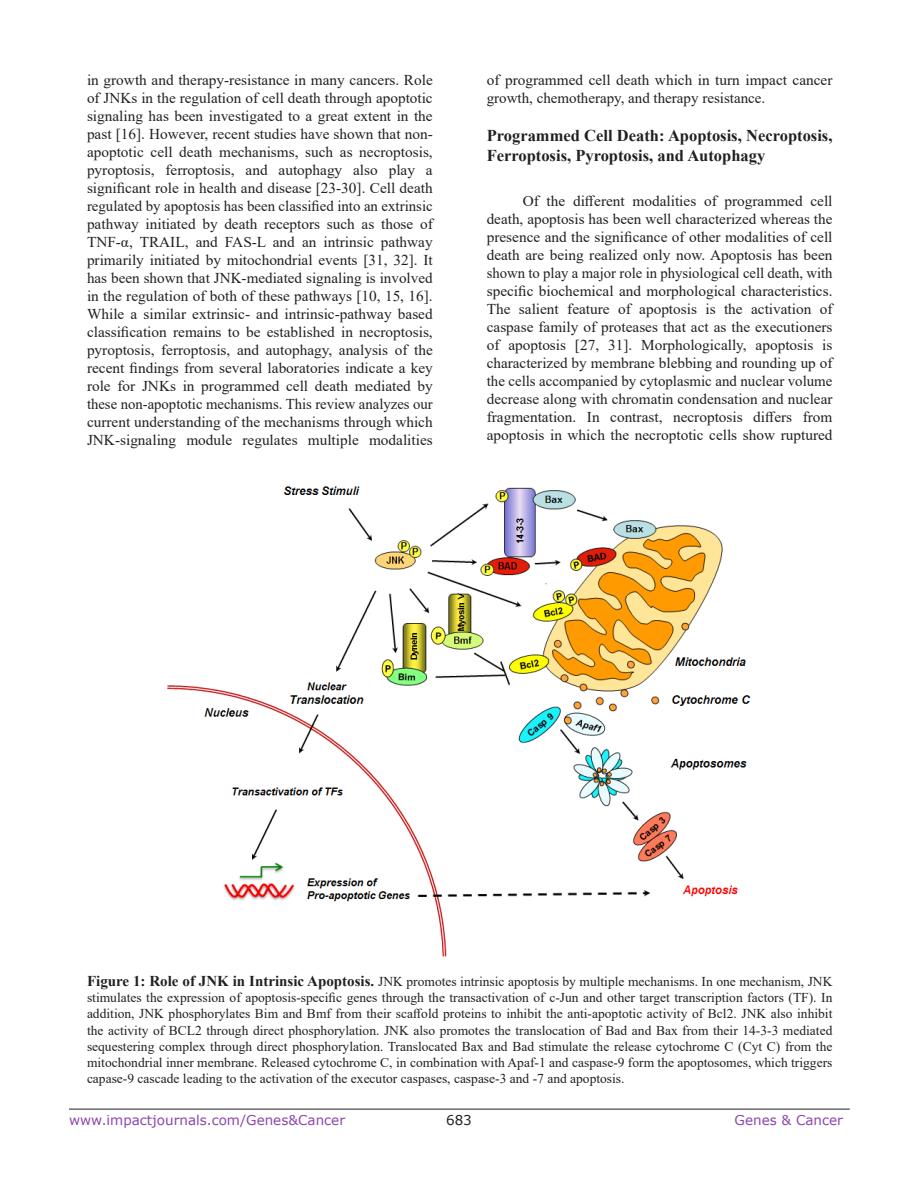
<style>
.page{position:relative;width:918px;height:1188px;background:#fff}
.page>*{position:absolute;margin:0;border:0;box-sizing:border-box;transform-origin:0 0}
.SubHeading{font:700 16.5px/19.8px "Times New Roman";color:#221f22}
.BodyText{font:15px/18px "Times New Roman";color:#221f22;text-align:justify}
.FigureText{font:13.5px/16.2px "Times New Roman";color:#221f22;text-align:justify}
.t1{font:13.5px "Verdana";color:#8e44ad}
.t2{font:13.5px "Verdana";color:#221f22}
.s1{font-weight:700;font-size:15px}
</style>
<div class="page">
<hr style="left:69px;top:1109px;width:781px;height:1px;background:#231f20">
<img style="left:168px;top:486px;width:583px;height:470px">
<p class="BodyText" style="left:87px;top:71px;width:347px">in growth and therapy-resistance in many cancers. Role of JNKs in the regulation of cell death through apoptotic signaling has been investigated to a great extent in the past [16]. However, recent studies have shown that non&shy;apoptotic cell death mechanisms, such as necroptosis, pyroptosis, ferroptosis, and autophagy also play a significant role in health and disease [23-30]. Cell death regulated by apoptosis has been classified into an extrinsic pathway initiated by death receptors such as those of TNF-α, TRAIL, and FAS-L and an intrinsic pathway primarily initiated by mitochondrial events [31, 32]. It has been shown that JNK-mediated signaling is involved in the regulation of both of these pathways [10, 15, 16].<br>While a similar extrinsic- and intrinsic-pathway based classification remains to be established in necroptosis, pyroptosis, ferroptosis, and autophagy, analysis of the recent findings from several laboratories indicate a key role for JNKs in programmed cell death mediated by these non-apoptotic mechanisms. This review analyzes our current understanding of the mechanisms through which JNK-signaling module regulates multiple modalities</p>
<p class="BodyText" style="left:487px;top:71px;width:347px">of programmed cell death which in turn impact cancer growth, chemotherapy, and therapy resistance.</p>
<p class="SubHeading" style="left:487px;top:125px;width:347px">Programmed Cell Death: Apoptosis, Necroptosis,<br>Ferroptosis, Pyroptosis, and Autophagy</p>
<p class="BodyText" style="left:487px;top:192px;width:347px;text-indent:36px">Of the different modalities of programmed cell death, apoptosis has been well characterized whereas the presence and the significance of other modalities of cell death are being realized only now. Apoptosis has been shown to play a major role in physiological cell death, with specific biochemical and morphological characteristics.<br>The salient feature of apoptosis is the activation of caspase family of proteases that act as the executioners of apoptosis [27, 31]. Morphologically, apoptosis is characterized by membrane blebbing and rounding up of the cells accompanied by cytoplasmic and nuclear volume decrease along with chromatin condensation and nuclear fragmentation. In contrast, necroptosis differs from apoptosis in which the necroptotic cells show ruptured</p>
<p class="FigureText" style="left:87px;top:973px;width:747px"><span class="s1">Figure 1: Role of JNK in Intrinsic Apoptosis.</span> JNK promotes intrinsic apoptosis by multiple mechanisms. In one mechanism, JNK stimulates the expression of apoptosis-specific genes through the transactivation of c-Jun and other target transcription factors (TF). In addition, JNK phosphorylates Bim and Bmf from their scaffold proteins to inhibit the anti-apoptotic activity of Bcl2. JNK also inhibit the activity of BCL2 through direct phosphorylation. JNK also promotes the translocation of Bad and Bax from their 14-3-3 mediated sequestering complex through direct phosphorylation. Translocated Bax and Bad stimulate the release cytochrome C (Cyt C) from the mitochondrial inner membrane. Released cytochrome C, in combination with Apaf-1 and caspase-9 form the apoptosomes, which triggers capase-9 cascade leading to the activation of the executor caspases, caspase-3 and -7 and apoptosis.</p>
<p class="t1" style="left:69px;top:1111px;width:278px">www.impactjournals.com/Genes&amp;Cancer</p>
<p class="t2" style="left:446px;top:1111px;width:27px">683</p>
<p class="t1" style="left:735px;top:1111px;width:110px">Genes &amp; Cancer</p>
</div>
